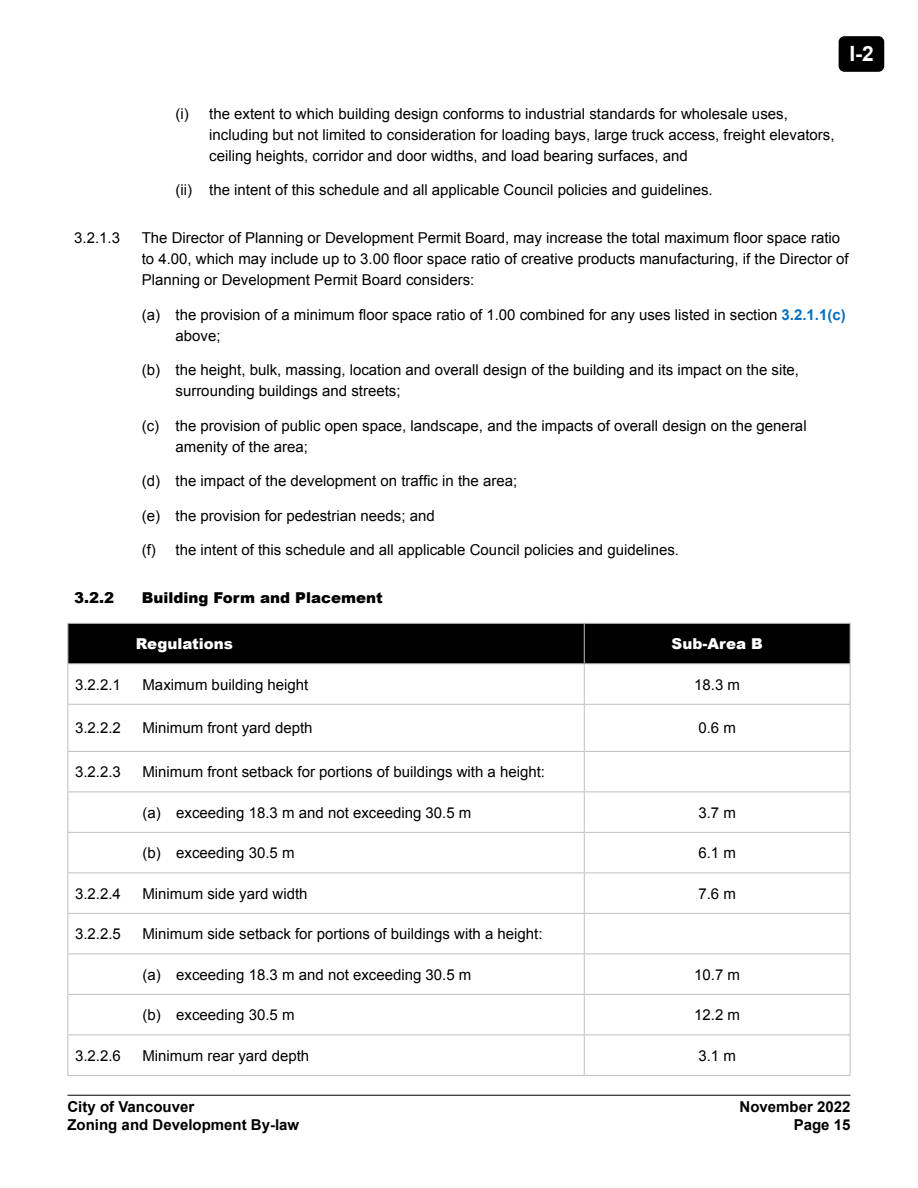
<style>
.page{position:relative;width:918px;height:1188px;background:#fff}
.page>*{position:absolute;margin:0;border:0;box-sizing:border-box;transform-origin:0 0}
.t1{font:700 21px "Arial";color:#fff}
.Body_Text__a{font:15px/21px "Arial";color:#000}
.Body__1_1_1_1{font:15px/21px "Arial";color:#000}
.Body_Text__i{font:15px/21px "Arial";color:#000}
.t2{font:700 15px "Arial";color:#000}
.TableText_-_centre_a{font:15px "Arial";color:#000}
.Heading_3__1_1_1{font:900 15px "Arial";color:#000}
.Table_Header__White{font:900 15px "Arial";color:#fff}
.s1{font-weight:700;color:#0070c0}
</style>
<div class="page">
<hr style="left:68px;top:1095px;width:782px;height:1px;background:#000">
<div style="left:839px;top:36px;width:45px;height:36px;background:#000;border-radius:6px"></div>
<div style="left:69px;top:624px;width:781px;height:39px;background:#000"></div>
<hr style="left:68px;top:751px;width:516px;height:1px;background:#bfbfbf">
<hr style="left:68px;top:792px;width:516px;height:1px;background:#bfbfbf">
<hr style="left:68px;top:832px;width:516px;height:1px;background:#bfbfbf">
<hr style="left:68px;top:873px;width:516px;height:1px;background:#bfbfbf">
<hr style="left:68px;top:913px;width:516px;height:1px;background:#bfbfbf">
<hr style="left:68px;top:954px;width:516px;height:1px;background:#bfbfbf">
<hr style="left:68px;top:994px;width:516px;height:1px;background:#bfbfbf">
<hr style="left:68px;top:1035px;width:516px;height:1px;background:#bfbfbf">
<hr style="left:68px;top:1075px;width:516px;height:1px;background:#bfbfbf">
<hr style="left:68px;top:623px;width:516px;height:1px;background:#bfbfbf">
<hr style="left:68px;top:624px;width:1px;height:39px;background:#bfbfbf">
<hr style="left:68px;top:663px;width:516px;height:1px;background:#bfbfbf">
<hr style="left:584px;top:623px;width:266px;height:1px;background:#bfbfbf">
<hr style="left:584px;top:624px;width:1px;height:39px;background:#bfbfbf">
<hr style="left:850px;top:624px;width:1px;height:39px;background:#bfbfbf">
<hr style="left:584px;top:663px;width:266px;height:1px;background:#bfbfbf">
<hr style="left:68px;top:704px;width:516px;height:1px;background:#bfbfbf">
<hr style="left:68px;top:664px;width:1px;height:40px;background:#bfbfbf">
<hr style="left:68px;top:705px;width:1px;height:46px;background:#bfbfbf">
<hr style="left:68px;top:752px;width:1px;height:40px;background:#bfbfbf">
<hr style="left:68px;top:792px;width:1px;height:40px;background:#bfbfbf">
<hr style="left:68px;top:833px;width:1px;height:40px;background:#bfbfbf">
<hr style="left:68px;top:873px;width:1px;height:40px;background:#bfbfbf">
<hr style="left:68px;top:914px;width:1px;height:40px;background:#bfbfbf">
<hr style="left:68px;top:954px;width:1px;height:40px;background:#bfbfbf">
<hr style="left:68px;top:995px;width:1px;height:40px;background:#bfbfbf">
<hr style="left:68px;top:1035px;width:1px;height:40px;background:#bfbfbf">
<hr style="left:850px;top:664px;width:1px;height:40px;background:#bfbfbf">
<hr style="left:850px;top:705px;width:1px;height:46px;background:#bfbfbf">
<hr style="left:850px;top:752px;width:1px;height:40px;background:#bfbfbf">
<hr style="left:850px;top:792px;width:1px;height:40px;background:#bfbfbf">
<hr style="left:850px;top:833px;width:1px;height:40px;background:#bfbfbf">
<hr style="left:584px;top:664px;width:1px;height:40px;background:#bfbfbf">
<hr style="left:584px;top:704px;width:266px;height:1px;background:#bfbfbf">
<hr style="left:584px;top:705px;width:1px;height:46px;background:#bfbfbf">
<hr style="left:584px;top:751px;width:266px;height:1px;background:#bfbfbf">
<hr style="left:584px;top:752px;width:1px;height:40px;background:#bfbfbf">
<hr style="left:584px;top:792px;width:266px;height:1px;background:#bfbfbf">
<hr style="left:584px;top:792px;width:1px;height:40px;background:#bfbfbf">
<hr style="left:584px;top:832px;width:266px;height:1px;background:#bfbfbf">
<hr style="left:584px;top:833px;width:1px;height:40px;background:#bfbfbf">
<hr style="left:584px;top:873px;width:266px;height:1px;background:#bfbfbf">
<hr style="left:584px;top:873px;width:1px;height:40px;background:#bfbfbf">
<hr style="left:850px;top:873px;width:1px;height:40px;background:#bfbfbf">
<hr style="left:584px;top:913px;width:266px;height:1px;background:#bfbfbf">
<hr style="left:584px;top:914px;width:1px;height:40px;background:#bfbfbf">
<hr style="left:850px;top:914px;width:1px;height:40px;background:#bfbfbf">
<hr style="left:584px;top:954px;width:266px;height:1px;background:#bfbfbf">
<hr style="left:584px;top:954px;width:1px;height:40px;background:#bfbfbf">
<hr style="left:850px;top:954px;width:1px;height:40px;background:#bfbfbf">
<hr style="left:584px;top:994px;width:266px;height:1px;background:#bfbfbf">
<hr style="left:584px;top:995px;width:1px;height:40px;background:#bfbfbf">
<hr style="left:850px;top:995px;width:1px;height:40px;background:#bfbfbf">
<hr style="left:584px;top:1035px;width:266px;height:1px;background:#bfbfbf">
<hr style="left:584px;top:1035px;width:1px;height:40px;background:#bfbfbf">
<hr style="left:850px;top:1035px;width:1px;height:40px;background:#bfbfbf">
<hr style="left:584px;top:1075px;width:266px;height:1px;background:#bfbfbf">
<h1 class="t1" style="left:849px;top:40px;width:26px">I-2</h1>
<p class="Body_Text__i" style="left:209px;top:103px;width:627px;text-indent:-34px">(i) the extent to which building design conforms to industrial standards for wholesale uses, including but not limited to consideration for loading bays, large truck access, freight elevators, ceiling heights, corridor and door widths, and load bearing surfaces, and</p>
<p class="Body_Text__i" style="left:176px;top:180px;width:539px">(ii) the intent of this schedule and all applicable Council policies and guidelines.</p>
<p class="Body__1_1_1_1" style="left:74px;top:228px;width:47px">3.2.1.3</p>
<p class="Body__1_1_1_1" style="left:142px;top:228px;width:708px">The Director of Planning or Development Permit Board, may increase the total maximum floor space ratio to 4.00, which may include up to 3.00 floor space ratio of creative products manufacturing, if the Director of<br>Planning or Development Permit Board considers:</p>
<p class="Body_Text__a" style="left:176px;top:304px;width:672px;text-indent:-34px">(a) the provision of a minimum floor space ratio of 1.00 combined for any uses listed in section <span class="s1">3.2.1.1(c) </span>above;</p>
<p class="Body_Text__a" style="left:176px;top:360px;width:625px;text-indent:-34px">(b) the height, bulk, massing, location and overall design of the building and its impact on the site, surrounding buildings and streets;</p>
<p class="Body_Text__a" style="left:176px;top:415px;width:633px;text-indent:-34px">(c) the provision of public open space, landscape, and the impacts of overall design on the general amenity of the area;</p>
<p class="Body_Text__a" style="left:142px;top:471px;width:377px">(d) the impact of the development on traffic in the area;</p>
<p class="Body_Text__a" style="left:142px;top:505px;width:295px">(e) the provision for pedestrian needs; and</p>
<p class="Body_Text__a" style="left:142px;top:540px;width:539px">(f) the intent of this schedule and all applicable Council policies and guidelines.</p>
<h3 class="Heading_3__1_1_1" style="left:74px;top:587px;width:42px">3.2.2</h3>
<h3 class="Heading_3__1_1_1" style="left:142px;top:587px;width:243px">Building Form and Placement</h3>
<p class="Table_Header__White" style="left:136px;top:633px;width:99px">Regulations</p>
<p class="Table_Header__White" style="left:672px;top:633px;width:93px">Sub-Area B</p>
<p class="Body__1_1_1_1" style="left:75px;top:674px;width:47px">3.2.2.1</p>
<p class="Body__1_1_1_1" style="left:142px;top:674px;width:167px">Maximum building height</p>
<p class="TableText_-_centre_a" style="left:694px;top:674px;width:47px">18.3 m</p>
<p class="Body__1_1_1_1" style="left:75px;top:718px;width:47px">3.2.2.2</p>
<p class="Body__1_1_1_1" style="left:142px;top:718px;width:172px">Minimum front yard depth</p>
<p class="TableText_-_centre_a" style="left:698px;top:718px;width:39px">0.6 m</p>
<p class="Body__1_1_1_1" style="left:75px;top:761px;width:47px">3.2.2.3</p>
<p class="Body__1_1_1_1" style="left:142px;top:761px;width:404px">Minimum front setback for portions of buildings with a height:</p>
<p class="Body_Text__a" style="left:142px;top:802px;width:330px">(a) exceeding 18.3 m and not exceeding 30.5 m</p>
<p class="TableText_-_centre_a" style="left:698px;top:803px;width:39px">3.7 m</p>
<p class="Body_Text__a" style="left:142px;top:842px;width:154px">(b) exceeding 30.5 m</p>
<p class="TableText_-_centre_a" style="left:698px;top:843px;width:39px">6.1 m</p>
<p class="Body__1_1_1_1" style="left:75px;top:883px;width:47px">3.2.2.4</p>
<p class="Body__1_1_1_1" style="left:142px;top:883px;width:167px">Minimum side yard width</p>
<p class="TableText_-_centre_a" style="left:698px;top:884px;width:39px">7.6 m</p>
<p class="Body__1_1_1_1" style="left:75px;top:923px;width:47px">3.2.2.5</p>
<p class="Body__1_1_1_1" style="left:142px;top:923px;width:402px">Minimum side setback for portions of buildings with a height:</p>
<p class="Body_Text__a" style="left:142px;top:964px;width:330px">(a) exceeding 18.3 m and not exceeding 30.5 m</p>
<p class="TableText_-_centre_a" style="left:694px;top:965px;width:47px">10.7 m</p>
<p class="Body_Text__a" style="left:142px;top:1004px;width:154px">(b) exceeding 30.5 m</p>
<p class="TableText_-_centre_a" style="left:694px;top:1005px;width:47px">12.2 m</p>
<p class="Body__1_1_1_1" style="left:75px;top:1045px;width:47px">3.2.2.6</p>
<p class="Body__1_1_1_1" style="left:142px;top:1045px;width:168px">Minimum rear yard depth</p>
<p class="TableText_-_centre_a" style="left:698px;top:1046px;width:39px">3.1 m</p>
<p class="t2" style="left:68px;top:1097px;width:128px">City of Vancouver</p>
<p class="t2" style="left:740px;top:1097px;width:112px">November 2022</p>
<p class="t2" style="left:68px;top:1115px;width:233px">Zoning and Development By-law</p>
<p class="t2" style="left:794px;top:1115px;width:58px">Page 15</p>
</div>
